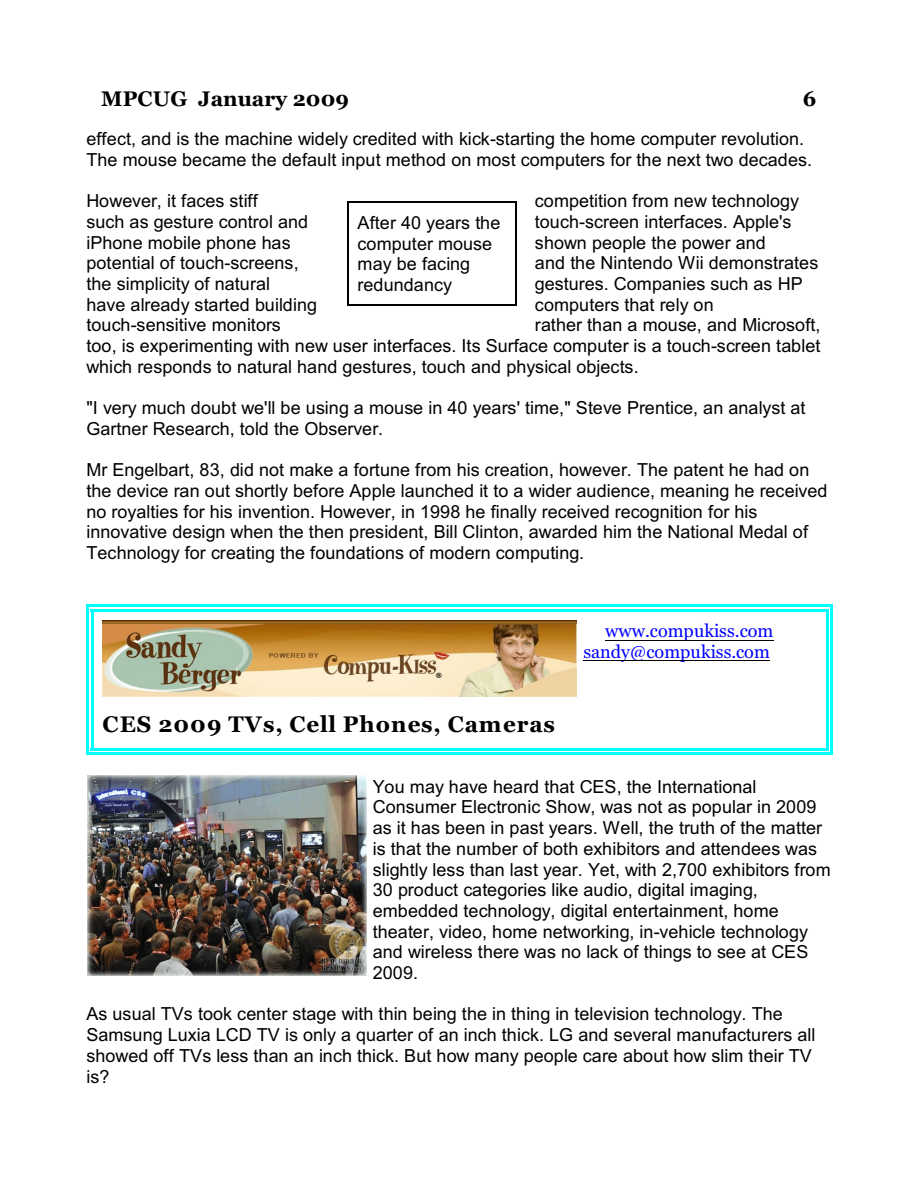
<style>
.page{position:relative;width:918px;height:1188px;background:#fff}
.page>*{position:absolute;margin:0;border:0;box-sizing:border-box;transform-origin:0 0}
.t1{font:700 22.35px "Georgia";letter-spacing:.045em;color:#000}
.t2{font:700 21px "Georgia";letter-spacing:.01em;color:#000}
.t3{font:18px/20.7px "Arial";letter-spacing:.005em;color:#000}
.t4{font:18px/20.5px "Georgia";letter-spacing:.005em;color:#00f;text-align:right}
</style>
<div class="page">
<hr style="left:605px;top:640px;width:168px;height:1px;background:#000">
<hr style="left:583px;top:660px;width:187px;height:1px;background:#000">
<img style="left:103px;top:621px;width:474px;height:76px">
<hr style="left:91px;top:609px;width:2px;height:142px;background:#0ff">
<hr style="left:826px;top:609px;width:2px;height:142px;background:#0ff">
<hr style="left:91px;top:609px;width:737px;height:2px;background:#0ff">
<hr style="left:91px;top:748px;width:737px;height:3px;background:#0ff">
<hr style="left:86px;top:604px;width:3px;height:151px;background:#0ff">
<hr style="left:830px;top:604px;width:3px;height:151px;background:#0ff">
<hr style="left:86px;top:604px;width:746px;height:3px;background:#0ff">
<hr style="left:86px;top:752px;width:746px;height:3px;background:#0ff">
<hr style="left:347px;top:202px;width:1px;height:103px;background:#000">
<hr style="left:515px;top:202px;width:2px;height:103px;background:#000">
<hr style="left:347px;top:202px;width:169px;height:1px;background:#000">
<hr style="left:347px;top:304px;width:169px;height:1px;background:#000">
<img style="left:87px;top:776px;width:279px;height:199px">
<p class="t2" style="left:101px;top:90px;width:249px">MPCUG January 2009</p>
<p class="t2" style="left:803px;top:90px;width:15px">6</p>
<p class="t3" style="left:86px;top:130px;width:727px">effect, and is the machine widely credited with kick-starting the home computer revolution.<br>The mouse became the default input method on most computers for the next two decades.</p>
<p class="t3" style="left:86px;top:192px;width:173px">However, it faces stiff</p>
<p class="t3" style="left:535px;top:192px;width:266px">competition from new technology</p>
<p class="t3" style="left:86px;top:213px;width:223px">such as gesture control and</p>
<p class="t3" style="left:535px;top:213px;width:258px">touch-screen interfaces. Apple's</p>
<p class="t3" style="left:86px;top:234px;width:206px">iPhone mobile phone has</p>
<p class="t3" style="left:535px;top:234px;width:232px">shown people the power and</p>
<p class="t3" style="left:86px;top:254px;width:214px">potential of touch-screens,</p>
<p class="t3" style="left:535px;top:254px;width:285px">and the Nintendo Wii demonstrates</p>
<p class="t3" style="left:86px;top:275px;width:185px">the simplicity of natural</p>
<p class="t3" style="left:535px;top:275px;width:269px">gestures. Companies such as HP</p>
<p class="t3" style="left:86px;top:296px;width:232px">have already started building</p>
<p class="t3" style="left:535px;top:296px;width:180px">computers that rely on</p>
<p class="t3" style="left:86px;top:316px;width:196px">touch-sensitive monitors</p>
<p class="t3" style="left:358px;top:214px;width:144px">After 40 years the computer mouse may be facing redundancy</p>
<p class="t3" style="left:86px;top:316px;width:736px;text-align:justify;text-indent:449px">rather than a mouse, and Microsoft, too, is experimenting with new user interfaces. Its Surface computer is a touch-screen tablet which responds to natural hand gestures, touch and physical objects.</p>
<p class="t3" style="left:86px;top:399px;width:721px">"I very much doubt we'll be using a mouse in 40 years' time," Steve Prentice, an analyst at<br>Gartner Research, told the Observer.</p>
<p class="t3" style="left:86px;top:461px;width:743px">Mr Engelbart, 83, did not make a fortune from his creation, however. The patent he had on the device ran out shortly before Apple launched it to a wider audience, meaning he received no royalties for his invention. However, in 1998 he finally received recognition for his innovative design when the then president, Bill Clinton, awarded him the National Medal of Technology for creating the foundations of modern computing.</p>
<p class="t1" style="left:103px;top:715px;width:454px">CES 2009 TVs, Cell Phones, Cameras</p>
<p class="t4" style="left:583px;top:622px;width:191px">www.compukiss.com sandy@compukiss.com</p>
<p class="t3" style="left:373px;top:778px;width:459px">You may have heard that CES, the International Consumer Electronic Show, was not as popular in 2009 as it has been in past years. Well, the truth of the matter is that the number of both exhibitors and attendees was slightly less than last year. Yet, with 2,700 exhibitors from 30 product categories like audio, digital imaging, embedded technology, digital entertainment, home theater, video, home networking, in-vehicle technology and wireless there was no lack of things to see at CES 2009.</p>
<p class="t3" style="left:86px;top:1005px;width:731px">As usual TVs took center stage with thin being the in thing in television technology. The Samsung Luxia LCD TV is only a quarter of an inch thick. LG and several manufacturers all showed off TVs less than an inch thick. But how many people care about how slim their TV is?</p>
</div>
